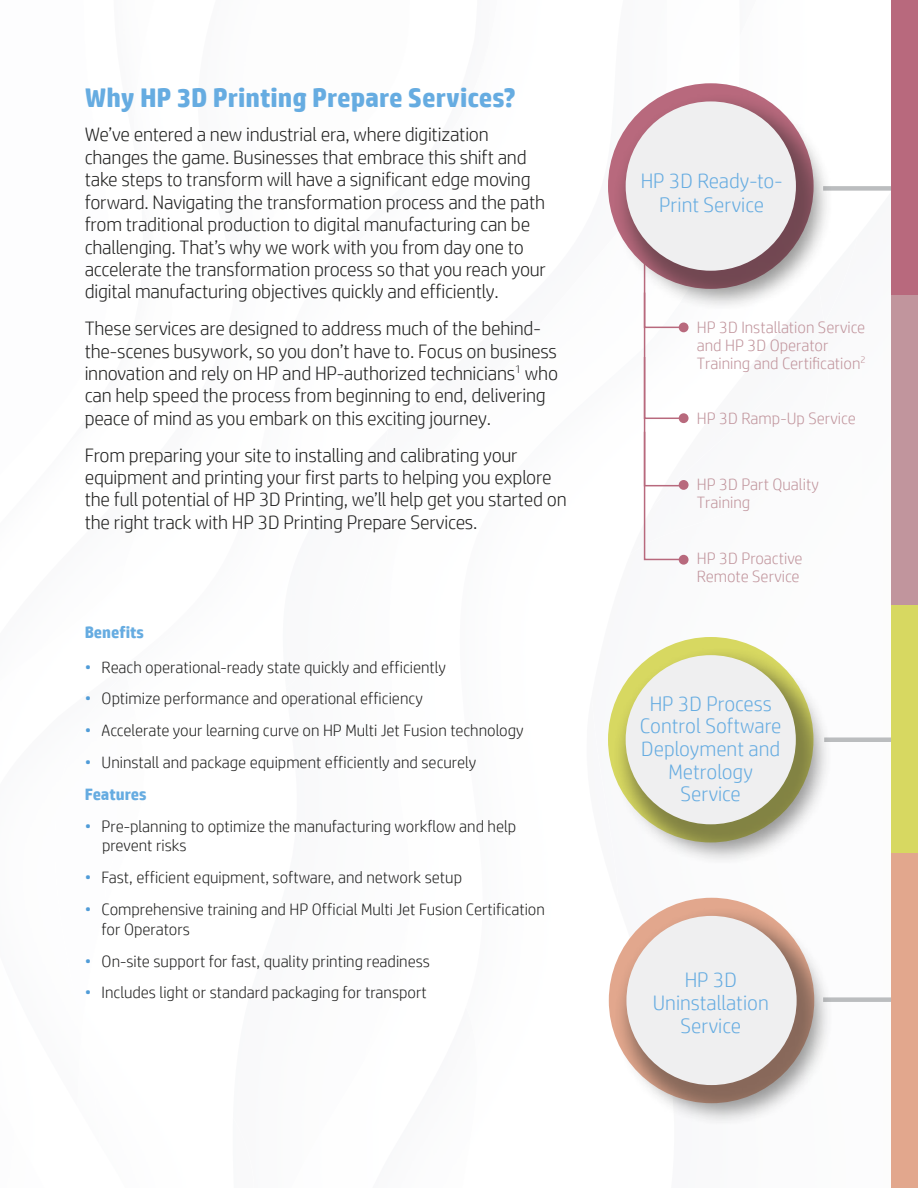
<style>
.page{position:relative;width:918px;height:1188px;background:#fff}
.page>*{position:absolute;margin:0;border:0;box-sizing:border-box;transform-origin:0 0}
.t1{font:700 27px "HP Simplified";color:#66ace1}
.t2{font:300 21px/22.6px "HP Simplified";color:#66ace1;text-align:center}
.t3{font:300 19.5px/22.4px "HP Simplified";letter-spacing:-.01em;color:#222221}
.Annotation_text{font:300 16.5px/19.8px "HP Simplified";color:#222221}
.t4{font:300 16.5px/17.9px "HP Simplified";color:#c1959d}
.t5{font:700 16.5px "HP Simplified";color:#66ace1}
.s1{color:#509cd8}
</style>
<div class="page">
<img style="left:891px;top:0;width:1px;height:138px">
<div style="left:823px;top:997px;width:95px;height:5px;background:#bbbdbf"></div>
<div style="left:892px;top:295px;width:26px;height:553px;background:#c1959d"></div>
<div style="left:892px;top:853px;width:26px;height:335px;background:#e2a78d"></div>
<div style="left:823px;top:186px;width:95px;height:5px;background:#bbbdbf"></div>
<div style="left:892px;top:0;width:26px;height:295px;background:#b8697d"></div>
<svg style="left:643px;top:312px;width:38px;height:249px"></svg>
<div style="left:679px;top:322px;width:10px;height:10px;background:#b8697d;border-radius:50%"></div>
<div style="left:679px;top:413px;width:10px;height:10px;background:#b8697d;border-radius:50%"></div>
<div style="left:679px;top:480px;width:10px;height:10px;background:#b8697d;border-radius:50%"></div>
<div style="left:679px;top:555px;width:10px;height:10px;background:#b8697d;border-radius:50%"></div>
<div style="left:824px;top:737px;width:94px;height:5px;background:#bbbdbf"></div>
<div style="left:892px;top:606px;width:26px;height:247px;background:#d7d861"></div>
<div style="left:612px;top:646px;width:221px;height:219px;background:#222221;opacity:.47"></div>
<div style="left:626px;top:655px;width:170px;height:169px;background:#efeff0;border-radius:50%"></div>
<div style="left:613px;top:906px;width:221px;height:220px;background:#222221;opacity:.47"></div>
<div style="left:626px;top:916px;width:171px;height:169px;background:#efeff0;border-radius:50%"></div>
<div style="left:612px;top:92px;width:221px;height:220px;background:#222221;opacity:.47"></div>
<div style="left:626px;top:101px;width:170px;height:170px;background:#efeff0;border-radius:50%"></div>
<p class="t1" style="left:85px;top:80px;width:433px">Why HP 3D Printing Prepare Services?</p>
<p class="t3" style="left:85px;top:123px;width:463px">We’ve entered a new industrial era, where digitization changes the game. Businesses that embrace this shift and take steps to transform will have a significant edge moving forward. Navigating the transformation process and the path from traditional production to digital manufacturing can be challenging. That’s why we work with you from day one to accelerate the transformation process so that you reach your digital manufacturing objectives quickly and efficiently.</p>
<p class="t3" style="left:85px;top:317px;width:475px">These services are designed to address much of the behind&shy;the-scenes busywork, so you don’t have to. Focus on business innovation and rely on HP and HP-authorized technicians<sup>1</sup> who can help speed the process from beginning to end, delivering peace of mind as you embark on this exciting journey.</p>
<p class="t3" style="left:85px;top:443px;width:483px">From preparing your site to installing and calibrating your equipment and printing your first parts to helping you explore the full potential of HP 3D Printing, we’ll help get you started on the right track with HP 3D Printing Prepare Services.</p>
<p class="t5" style="left:85px;top:622px;width:61px">Benefits</p>
<p class="Annotation_text" style="left:85px;top:656px;width:363px"><span class="s1">•</span> Reach operational-ready state quickly and efficiently</p>
<p class="Annotation_text" style="left:85px;top:688px;width:340px"><span class="s1">•</span> Optimize performance and operational efficiency</p>
<p class="Annotation_text" style="left:85px;top:720px;width:441px"><span class="s1">•</span> Accelerate your learning curve on HP Multi Jet Fusion technology</p>
<p class="Annotation_text" style="left:85px;top:752px;width:393px"><span class="s1">•</span> Uninstall and package equipment efficiently and securely</p>
<p class="t5" style="left:85px;top:783px;width:63px">Features</p>
<p class="Annotation_text" style="left:102px;top:815px;width:416px;text-indent:-17px"><span class="s1">•</span> Pre-planning to optimize the manufacturing workflow and help prevent risks</p>
<p class="Annotation_text" style="left:85px;top:867px;width:379px"><span class="s1">•</span> Fast, efficient equipment, software, and network setup</p>
<p class="Annotation_text" style="left:102px;top:899px;width:445px;text-indent:-17px"><span class="s1">•</span> Comprehensive training and HP Official Multi Jet Fusion Certification for Operators</p>
<p class="Annotation_text" style="left:85px;top:950px;width:347px"><span class="s1">•</span> On-site support for fast, quality printing readiness</p>
<p class="Annotation_text" style="left:85px;top:982px;width:344px"><span class="s1">•</span> Includes light or standard packaging for transport</p>
<p class="t2" style="left:641px;top:168px;width:143px;line-height:24px">HP 3D Ready-to-<br>Print Service</p>
<p class="t4" style="left:697px;top:318px;width:170px">HP 3D Installation Service and HP 3D Operator<br>Training and Certification<sup>2</sup></p>
<p class="t4" style="left:697px;top:409px;width:160px">HP 3D Ramp-Up Service</p>
<p class="t4" style="left:697px;top:475px;width:124px">HP 3D Part Quality<br>Training</p>
<p class="t4" style="left:697px;top:549px;width:107px">HP 3D Proactive<br>Remote Service</p>
<p class="t2" style="left:640px;top:692px;width:143px">HP 3D Process<br>Control Software<br>Deployment and<br>Metrology</p>
<p class="t2" style="left:681px;top:782px;width:62px">Service</p>
<p class="t2" style="left:653px;top:968px;width:117px">HP 3D<br>Uninstallation<br>Service</p>
</div>
